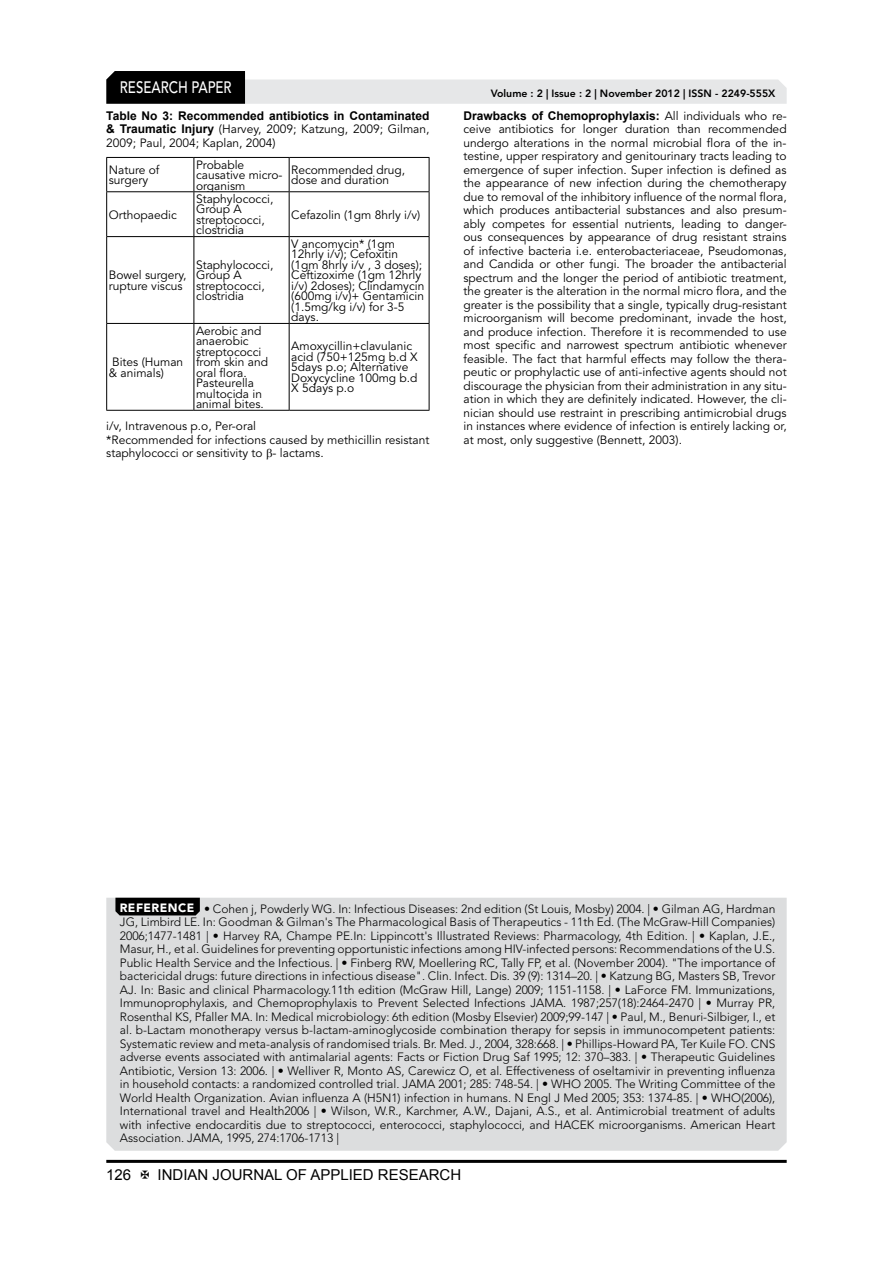
<style>
.page{position:relative;width:893px;height:1263px;background:#fff}
.page>*{position:absolute;margin:0;border:0;box-sizing:border-box;transform-origin:0 0}
.t1{font:500 16.5px "Avenir LT Std";color:#fff;scale:.8 1}
.t2{font:15px "Arial";color:#000}
.t3{font:12px/10.5px "Avenir LT Std";color:#000}
.t4{font:300 12px/13.5px "Avenir LT Std";color:#000;text-align:justify}
.t5{font:700 12px "Arial";color:#000}
.t6{font:800 10.5px "Avenir LT Std";color:#000}
.s1{font-family:"Arial";font-weight:700}
.s2{font-family:"Avenir LT Std";font-weight:400}
.s3{font-weight:900;color:#fff}
</style>
<div class="page">
<hr style="left:106px;top:1160px;width:681px;height:3px;background:#000">
<svg style="left:106px;top:71px;width:681px;height:33px"></svg>
<hr style="left:194px;top:158px;width:1px;height:33px;background:#000">
<hr style="left:106px;top:157px;width:88px;height:1px;background:#000">
<hr style="left:106px;top:158px;width:1px;height:33px;background:#000">
<hr style="left:194px;top:157px;width:95px;height:1px;background:#000">
<hr style="left:289px;top:157px;width:140px;height:1px;background:#000">
<hr style="left:289px;top:158px;width:1px;height:33px;background:#000">
<hr style="left:429px;top:158px;width:1px;height:33px;background:#000">
<hr style="left:106px;top:192px;width:1px;height:44px;background:#000">
<hr style="left:429px;top:192px;width:1px;height:44px;background:#000">
<hr style="left:106px;top:237px;width:1px;height:86px;background:#000">
<hr style="left:429px;top:237px;width:1px;height:86px;background:#000">
<hr style="left:106px;top:324px;width:1px;height:86px;background:#000">
<hr style="left:429px;top:324px;width:1px;height:86px;background:#000">
<hr style="left:106px;top:410px;width:88px;height:1px;background:#000">
<hr style="left:194px;top:410px;width:95px;height:1px;background:#000">
<hr style="left:289px;top:410px;width:140px;height:1px;background:#000">
<hr style="left:106px;top:191px;width:88px;height:1px;background:#000">
<hr style="left:194px;top:191px;width:95px;height:1px;background:#000">
<hr style="left:194px;top:192px;width:1px;height:44px;background:#000">
<hr style="left:289px;top:191px;width:140px;height:1px;background:#000">
<hr style="left:289px;top:192px;width:1px;height:44px;background:#000">
<hr style="left:106px;top:236px;width:88px;height:1px;background:#000">
<hr style="left:194px;top:236px;width:95px;height:1px;background:#000">
<hr style="left:194px;top:237px;width:1px;height:86px;background:#000">
<hr style="left:289px;top:236px;width:140px;height:1px;background:#000">
<hr style="left:289px;top:237px;width:1px;height:86px;background:#000">
<hr style="left:106px;top:323px;width:88px;height:1px;background:#000">
<hr style="left:194px;top:323px;width:95px;height:1px;background:#000">
<hr style="left:194px;top:324px;width:1px;height:86px;background:#000">
<hr style="left:289px;top:323px;width:140px;height:1px;background:#000">
<hr style="left:289px;top:324px;width:1px;height:86px;background:#000">
<div style="left:106px;top:898px;width:681px;height:253px;background:#dcddde"></div>
<svg style="left:115px;top:898px;width:85px;height:17px"></svg>
<h1 class="t1" style="left:120px;top:78px;width:139px">RESEARCH PAPER</h1>
<p class="t5" style="left:106px;top:108px;width:325px">Table No 3: Recommended antibiotics in Contaminated</p>
<p class="t3" style="left:106px;top:123px;width:325px;line-height:13.5px"><span class="s1">&amp; Traumatic Injury</span> (Harvey, 2009; Katzung, 2009; Gilman,<br>2009; Paul, 2004; Kaplan, 2004)</p>
<p class="t3" style="left:109px;top:165px;width:52px">Nature of surgery</p>
<p class="t3" style="left:196px;top:160px;width:88px">Probable causative micro&shy;organism</p>
<p class="t3" style="left:291px;top:165px;width:115px">Recommended drug, dose and duration</p>
<p class="t3" style="left:109px;top:210px;width:69px">Orthopaedic</p>
<p class="t3" style="left:196px;top:194px;width:79px">Staphylococci,<br>Group A streptococci, clostridia</p>
<p class="t3" style="left:291px;top:210px;width:131px">Cefazolin (1gm 8hrly i/v)</p>
<p class="t3" style="left:291px;top:239px;width:135px">V ancomycin* (1gm<br>12hrly i/v); Cefoxitin (1gm 8hrly i/v , 3 doses);<br>Ceftizoxime (1gm 12hrly i/v) 2doses); Clindamycin (600mg i/v)+ Gentamicin (1.5mg/kg i/v) for 3-5 days.</p>
<p class="t3" style="left:109px;top:270px;width:79px">Bowel surgery, rupture viscus</p>
<p class="t3" style="left:196px;top:260px;width:79px">Staphylococci,<br>Group A streptococci, clostridia</p>
<p class="t3" style="left:196px;top:326px;width:74px">Aerobic and anaerobic streptococci from skin and oral flora.<br>Pasteurella multocida in animal bites.</p>
<p class="t3" style="left:291px;top:341px;width:128px">Amoxycillin+clavulanic acid (750+125mg b.d X<br>5days p.o; Alternative<br>Doxycycline 100mg b.d<br>X 5days p.o</p>
<p class="t3" style="left:106px;top:420px;width:325px;line-height:13.5px">i/v, Intravenous p.o, Per-oral<br>*Recommended for infections caused by methicillin resistant staphylococci or sensitivity to - lactams.</p>
<p class="t3" style="left:109px;top:357px;width:76px">Bites (Human &amp; animals)</p>
<p class="t6" style="left:491px;top:87px;width:286px">Volume : 2 | Issue : 2 | November 2012 | ISSN - 2249-555X</p>
<p class="t5" style="left:463px;top:108px;width:325px">Drawbacks of Chemoprophylaxis: <span class="s2">All individuals who re-</span></p>
<p class="t3" style="left:463px;top:123px;width:325px;line-height:13.5px;text-align:justify">ceive antibiotics for longer duration than recommended undergo alterations in the normal microbial flora of the in&shy;testine, upper respiratory and genitourinary tracts leading to emergence of super infection. Super infection is defined as the appearance of new infection during the chemotherapy due to removal of the inhibitory influence of the normal flora, which produces antibacterial substances and also presum&shy;ably competes for essential nutrients, leading to danger&shy;ous consequences by appearance of drug resistant strains of infective bacteria i.e. enterobacteriaceae, Pseudomonas, and Candida or other fungi. The broader the antibacterial spectrum and the longer the period of antibiotic treatment, the greater is the alteration in the normal micro flora, and the greater is the possibility that a single, typically drug-resistant microorganism will become predominant, invade the host, and produce infection. Therefore it is recommended to use most specific and narrowest spectrum antibiotic whenever feasible. The fact that harmful effects may follow the thera&shy;peutic or prophylactic use of anti-infective agents should not discourage the physician from their administration in any situ&shy;ation in which they are definitely indicated. However, the cli&shy;nician should use restraint in prescribing antimicrobial drugs in instances where evidence of infection is entirely lacking or, at most, only suggestive (Bennett, 2003).</p>
<p class="t4" style="left:120px;top:902px;width:657px"><span class="s3">REFERENCE</span> • Cohen j, Powderly WG. In: Infectious Diseases: 2nd edition (St Louis, Mosby) 2004. | • Gilman AG, Hardman JG, Limbird LE. In: Goodman &amp; Gilman's The Pharmacological Basis of Therapeutics - 11th Ed. (The McGraw-Hill Companies)<br>2006;1477-1481 | • Harvey RA, Champe PE.In: Lippincott's Illustrated Reviews: Pharmacology, 4th Edition. | • Kaplan, J.E., Masur, H., et al. Guidelines for preventing opportunistic infections among HIV-infected persons: Recommendations of the U.S.<br>Public Health Service and the Infectious. | • Finberg RW, Moellering RC, Tally FP, et al. (November 2004). "The importance of bactericidal drugs: future directions in infectious disease". Clin. Infect. Dis. 39 (9): 1314–20. | • Katzung BG, Masters SB, Trevor AJ. In: Basic and clinical Pharmacology.11th edition (McGraw Hill, Lange) 2009; 1151-1158. | • LaForce FM. Immunizations, Immunoprophylaxis, and Chemoprophylaxis to Prevent Selected Infections JAMA. 1987;257(18):2464-2470 | • Murray PR, Rosenthal KS, Pfaller MA. In: Medical microbiology: 6th edition (Mosby Elsevier) 2009;99-147 | • Paul, M., Benuri-Silbiger, I., et al. b-Lactam monotherapy versus b-lactam-aminoglycoside combination therapy for sepsis in immunocompetent patients:<br>Systematic review and meta-analysis of randomised trials. Br. Med. J., 2004, 328:668. | • Phillips-Howard PA, Ter Kuile FO. CNS adverse events associated with antimalarial agents: Facts or Fiction Drug Saf 1995; 12: 370–383. | • Therapeutic Guidelines Antibiotic, Version 13: 2006. | • Welliver R, Monto AS, Carewicz O, et al. Effectiveness of oseltamivir in preventing influenza in household contacts: a randomized controlled trial. JAMA 2001; 285: 748-54. | • WHO 2005. The Writing Committee of the World Health Organization. Avian influenza A (H5N1) infection in humans. N Engl J Med 2005; 353: 1374-85. | • WHO(2006), International travel and Health2006 | • Wilson, W.R., Karchmer, A.W., Dajani, A.S., et al. Antimicrobial treatment of adults with infective endocarditis due to streptococci, enterococci, staphylococci, and HACEK microorganisms. American Heart Association. JAMA, 1995, 274:1706-1713 |</p>
<p class="t2" style="left:106px;top:1164px;width:27px">126</p>
<p class="t2" style="left:158px;top:1164px;width:305px">INDIAN JOURNAL OF APPLIED RESEARCH</p>
</div>
